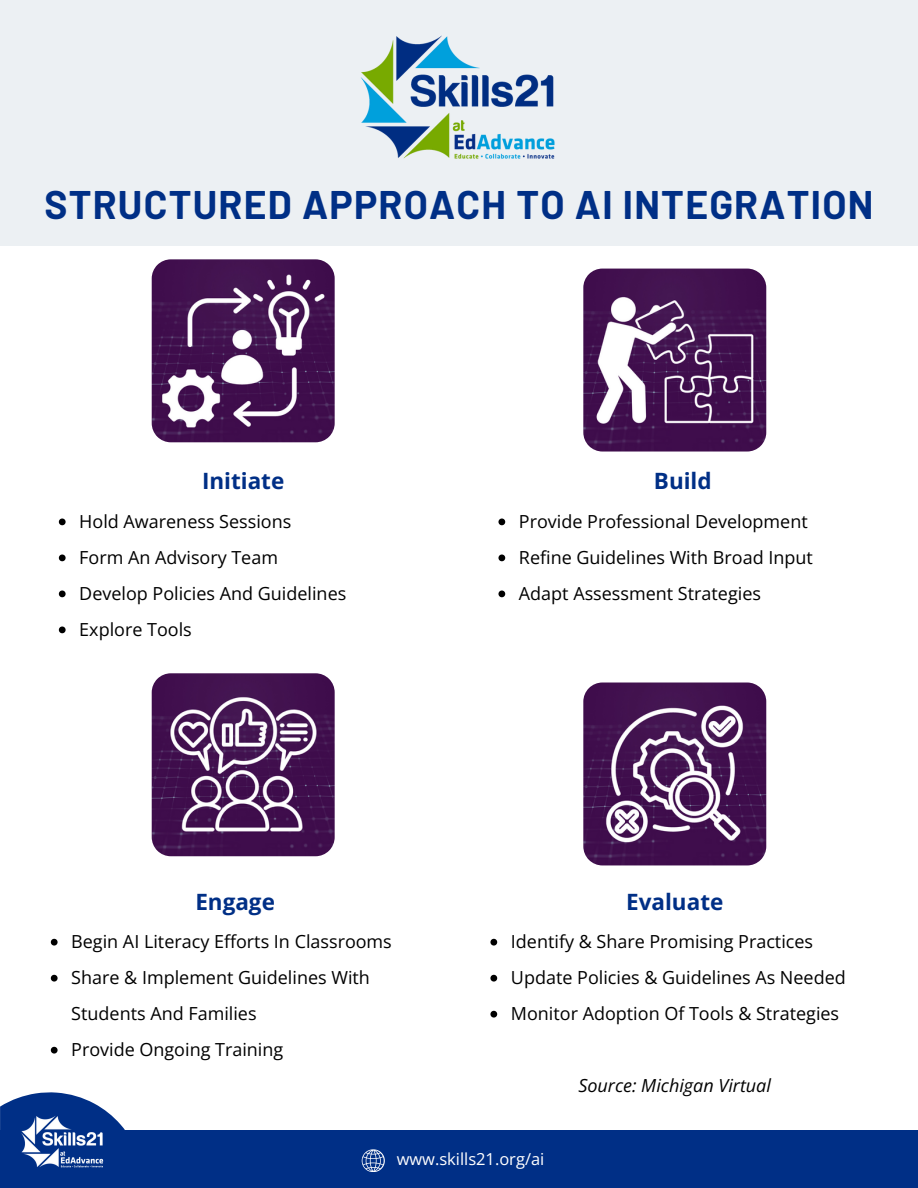
<style>
.page{position:relative;width:918px;height:1188px;background:#fff}
.page>*{position:absolute;margin:0;border:0;box-sizing:border-box;transform-origin:0 0}
.t1{font:700 39px "Barlow";letter-spacing:.03em;color:#002f86}
.t2{font:700 22.5px "Open Sans";color:#002f86}
.t3{font:18px/36px "Open Sans";color:#000}
.t4{font:italic 18px "Open Sans";color:#000}
.t5{font:16.5px "Open Sans";color:#fff}
</style>
<div class="page">
<div style="left:0;top:0;width:918px;height:246px;background:#ecf0f3"></div>
<div style="left:0;top:1131px;width:918px;height:57px;background:#002f86"></div>
<svg style="left:0;top:1092px;width:144px;height:39px"></svg>
<img style="left:21px;top:1115px;width:85px;height:53px">
<svg style="left:362px;top:1149px;width:23px;height:23px"></svg>
<img style="left:360px;top:35px;width:195px;height:124px">
<img style="left:152px;top:259px;width:183px;height:183px">
<img style="left:152px;top:673px;width:183px;height:183px">
<img style="left:583px;top:269px;width:183px;height:183px">
<img style="left:583px;top:683px;width:183px;height:182px">
<svg style="left:59px;top:519px;width:7px;height:6px"></svg>
<svg style="left:59px;top:555px;width:7px;height:6px"></svg>
<svg style="left:59px;top:591px;width:7px;height:6px"></svg>
<svg style="left:59px;top:627px;width:7px;height:6px"></svg>
<svg style="left:498px;top:519px;width:7px;height:6px"></svg>
<svg style="left:498px;top:555px;width:7px;height:6px"></svg>
<svg style="left:498px;top:591px;width:7px;height:6px"></svg>
<svg style="left:51px;top:939px;width:7px;height:7px"></svg>
<svg style="left:51px;top:975px;width:7px;height:7px"></svg>
<svg style="left:51px;top:1047px;width:7px;height:7px"></svg>
<svg style="left:490px;top:939px;width:7px;height:7px"></svg>
<svg style="left:490px;top:975px;width:7px;height:7px"></svg>
<svg style="left:490px;top:1011px;width:7px;height:7px"></svg>
<p class="t1" style="left:44px;top:180px;width:831px">STRUCTURED APPROACH TO AI INTEGRATION</p>
<p class="t2" style="left:202px;top:465px;width:84px">Initiate</p>
<h2 class="t3" style="left:79px;top:503px;width:214px">Hold Awareness Sessions</h2>
<p class="t3" style="left:79px;top:539px;width:200px">Form An Advisory Team</p>
<p class="t3" style="left:79px;top:575px;width:269px">Develop Policies And Guidelines</p>
<p class="t3" style="left:79px;top:611px;width:114px">Explore Tools</p>
<p class="t2" style="left:195px;top:886px;width:81px">Engage</p>
<p class="t3" style="left:71px;top:923px;width:322px">Begin AI Literacy Efforts In Classrooms</p>
<h2 class="t3" style="left:71px;top:959px;width:300px">Share &amp; Implement Guidelines With<br>Students And Families</h2>
<p class="t3" style="left:71px;top:1031px;width:213px">Provide Ongoing Training</p>
<p class="t2" style="left:654px;top:465px;width:59px">Build</p>
<p class="t3" style="left:519px;top:503px;width:290px">Provide Professional Development</p>
<h2 class="t3" style="left:519px;top:539px;width:295px">Refine Guidelines With Broad Input</h2>
<p class="t3" style="left:519px;top:575px;width:244px">Adapt Assessment Strategies</p>
<p class="t2" style="left:626px;top:886px;width:99px">Evaluate</p>
<p class="t3" style="left:511px;top:923px;width:304px">Identify &amp; Share Promising Practices</p>
<p class="t3" style="left:511px;top:959px;width:336px">Update Policies &amp; Guidelines As Needed</p>
<p class="t3" style="left:511px;top:995px;width:330px">Monitor Adoption Of Tools &amp; Strategies</p>
<p class="t4" style="left:578px;top:1073px;width:194px">Source: Michigan Virtual</p>
<p class="t5" style="left:397px;top:1148px;width:149px">www.skills21.org/ai</p>
</div>
